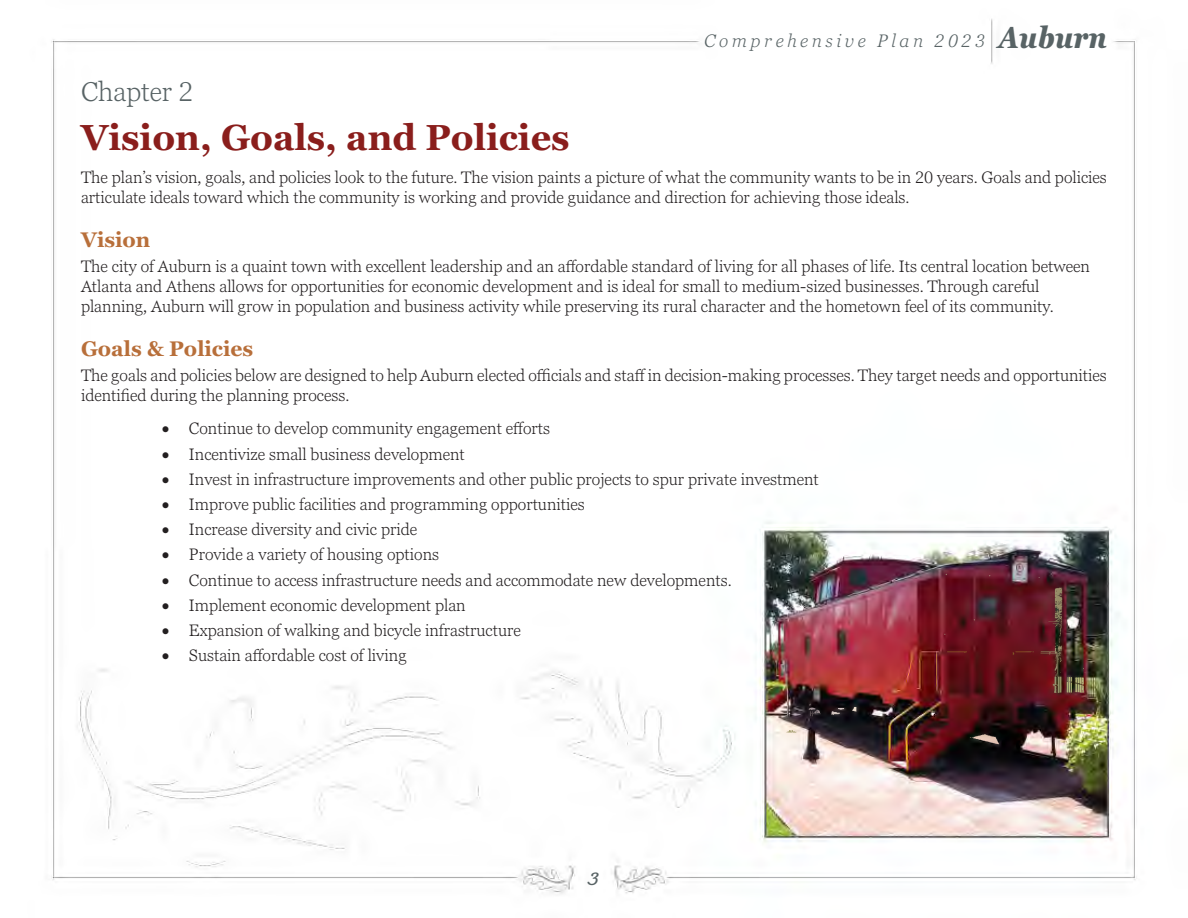
<style>
.page{position:relative;width:1188px;height:918px;background:#fff}
.page>*{position:absolute;margin:0;border:0;box-sizing:border-box;transform-origin:0 0}
.Heading_1{font:700 36px "Georgia Pro";color:#8a1e1c}
.Heading_6{font:300 27px "Georgia Pro";color:#586365}
.Heading_2{font:700 21px "Georgia Pro";color:#b86f3a}
.t1{font:italic 300 18px "Georgia Pro";letter-spacing:.2em;color:#586365}
.t2{font:700 18px "Fairwater Script";color:#586365}
.t3{font:300 16.5px/19.8px "Georgia Pro";color:#231f20}
.s1{font-weight:700;font-stretch:condensed;font-size:30px}
</style>
<div class="page">
<img style="left:51px;top:18px;width:1085px;height:876px">
<p class="t1" style="left:704px;top:31px;width:404px">Comprehensive Plan 2023 <span class="s1">Auburn</span></p>
<p class="Heading_6" style="left:81px;top:77px;width:114px">Chapter 2</p>
<p class="Heading_1" style="left:81px;top:117px;width:490px">Vision, Goals, and Policies</p>
<p class="t3" style="left:81px;top:168px;width:1027px">The plan’s vision, goals, and policies look to the future. The vision paints a picture of what the community wants to be in 20 years. Goals and policies articulate ideals toward which the community is working and provide guidance and direction for achieving those ideals.</p>
<p class="Heading_2" style="left:81px;top:228px;width:71px">Vision</p>
<p class="t3" style="left:81px;top:257px;width:1011px">The city of Auburn is a quaint town with excellent leadership and an affordable standard of living for all phases of life. Its central location between<br>Atlanta and Athens allows for opportunities for economic development and is ideal for small to medium-sized businesses. Through careful planning, Auburn will grow in population and business activity while preserving its rural character and the hometown feel of its community.</p>
<p class="Heading_2" style="left:81px;top:337px;width:174px">Goals &amp; Policies</p>
<p class="t3" style="left:81px;top:366px;width:1027px">The goals and policies below are designed to help Auburn elected officials and staff in decision-making processes. They target needs and opportunities identified during the planning process.</p>
<p class="t3" style="left:162px;top:419px;width:390px">• Continue to develop community engagement efforts</p>
<p class="t3" style="left:162px;top:445px;width:304px">• Incentivize small business development</p>
<p class="t3" style="left:162px;top:470px;width:658px">• Invest in infrastructure improvements and other public projects to spur private investment</p>
<p class="t3" style="left:162px;top:495px;width:424px">• Improve public facilities and programming opportunities</p>
<p class="t3" style="left:162px;top:520px;width:257px">• Increase diversity and civic pride</p>
<p class="t3" style="left:162px;top:545px;width:279px">• Provide a variety of housing options</p>
<p class="t3" style="left:162px;top:571px;width:571px">• Continue to access infrastructure needs and accommodate new developments.</p>
<p class="t3" style="left:162px;top:596px;width:305px">• Implement economic development plan</p>
<p class="t3" style="left:162px;top:621px;width:360px">• Expansion of walking and bicycle infrastructure</p>
<p class="t3" style="left:162px;top:646px;width:246px">• Sustain affordable cost of living</p>
<p class="t2" style="left:589px;top:868px;width:12px">3</p>
</div>
